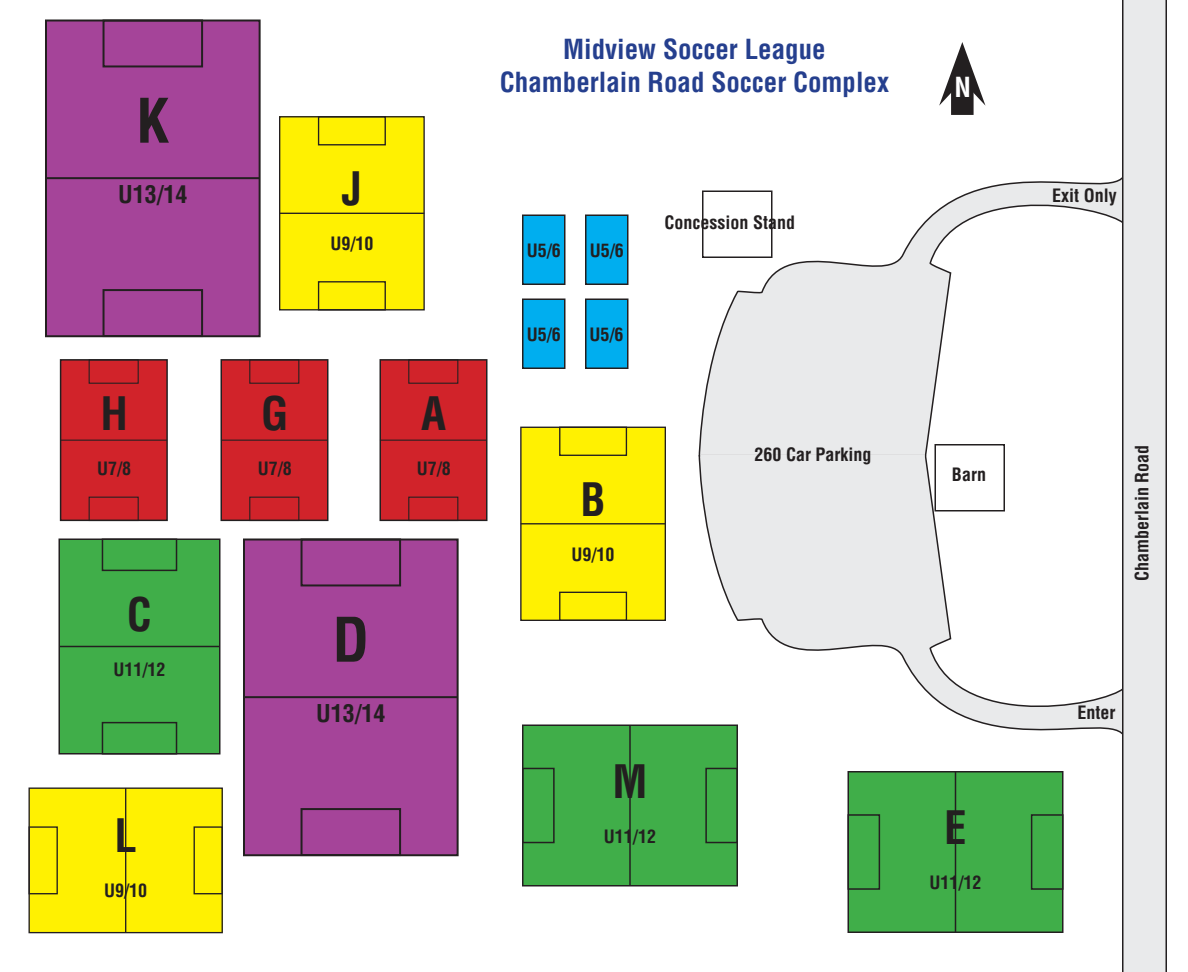
<style>
.page{position:relative;width:1188px;height:972px;background:#fff}
.page>*{position:absolute;margin:0;border:0;box-sizing:border-box;transform-origin:0 0}
.t1{font:700 condensed 59.85px "Helvetica";color:#231f20}
.t2{font:700 condensed 45px "Helvetica";color:#231f20}
.t3{font:700 condensed 27px/33px "Helvetica";color:#253f8e;text-align:center}
.t4{font:700 condensed 27px "Helvetica";color:#fff}
.t5{font:700 condensed 24px "Helvetica";color:#231f20}
.t6{font:700 condensed 18px "Helvetica";color:#231f20}
</style>
<div class="page">
<div style="left:244px;top:539px;width:214px;height:316px;background:#a54499"></div>
<div style="left:243px;top:539px;width:216px;height:317px;border:2px solid #231f20"></div>
<hr style="left:244px;top:696px;width:214px;height:2px;background:#231f20">
<div style="left:301px;top:538px;width:100px;height:48px;border:2px solid #231f20"></div>
<div style="left:301px;top:808px;width:100px;height:48px;border:2px solid #231f20"></div>
<div style="left:61px;top:360px;width:106px;height:160px;background:#d1232a"></div>
<div style="left:60px;top:359px;width:108px;height:162px;border:2px solid #231f20"></div>
<div style="left:221px;top:360px;width:107px;height:160px;background:#d1232a"></div>
<div style="left:220px;top:359px;width:108px;height:162px;border:2px solid #231f20"></div>
<div style="left:380px;top:360px;width:107px;height:160px;background:#d1232a"></div>
<div style="left:380px;top:359px;width:108px;height:162px;border:2px solid #231f20"></div>
<hr style="left:60px;top:440px;width:107px;height:1px;background:#231f20">
<div style="left:89px;top:359px;width:50px;height:25px;border:1px solid #231f20"></div>
<div style="left:89px;top:497px;width:50px;height:24px;border:1px solid #231f20"></div>
<hr style="left:221px;top:440px;width:107px;height:1px;background:#231f20">
<div style="left:249px;top:359px;width:50px;height:25px;border:1px solid #231f20"></div>
<div style="left:249px;top:497px;width:50px;height:24px;border:1px solid #231f20"></div>
<hr style="left:380px;top:440px;width:107px;height:1px;background:#231f20">
<div style="left:408px;top:359px;width:50px;height:25px;border:1px solid #231f20"></div>
<div style="left:408px;top:497px;width:50px;height:24px;border:1px solid #231f20"></div>
<div style="left:59px;top:539px;width:161px;height:215px;background:#40ae49"></div>
<div style="left:58px;top:538px;width:162px;height:216px;border:2px solid #231f20"></div>
<hr style="left:59px;top:646px;width:161px;height:1px;background:#231f20">
<div style="left:102px;top:538px;width:75px;height:33px;border:2px solid #231f20"></div>
<div style="left:102px;top:722px;width:75px;height:32px;border:2px solid #231f20"></div>
<div style="left:523px;top:725px;width:214px;height:161px;background:#40ae49"></div>
<div style="left:522px;top:724px;width:216px;height:162px;border:2px solid #231f20"></div>
<hr style="left:629px;top:725px;width:2px;height:161px;background:#231f20">
<div style="left:522px;top:768px;width:33px;height:75px;border:2px solid #231f20"></div>
<div style="left:705px;top:768px;width:33px;height:75px;border:2px solid #231f20"></div>
<div style="left:29px;top:788px;width:193px;height:145px;background:#fff101"></div>
<div style="left:29px;top:787px;width:194px;height:146px;border:1px solid #231f20"></div>
<hr style="left:125px;top:788px;width:1px;height:145px;background:#231f20">
<div style="left:29px;top:826px;width:29px;height:68px;border:1px solid #231f20"></div>
<div style="left:194px;top:826px;width:29px;height:68px;border:1px solid #231f20"></div>
<div style="left:521px;top:427px;width:144px;height:193px;background:#fff101"></div>
<div style="left:520px;top:427px;width:146px;height:194px;border:1px solid #231f20"></div>
<hr style="left:521px;top:523px;width:144px;height:1px;background:#231f20">
<div style="left:559px;top:427px;width:68px;height:29px;border:1px solid #231f20"></div>
<div style="left:559px;top:592px;width:68px;height:29px;border:1px solid #231f20"></div>
<div style="left:848px;top:772px;width:215px;height:160px;background:#40ae49"></div>
<div style="left:848px;top:771px;width:216px;height:162px;border:2px solid #231f20"></div>
<hr style="left:955px;top:772px;width:1px;height:160px;background:#231f20">
<div style="left:848px;top:814px;width:32px;height:76px;border:2px solid #231f20"></div>
<div style="left:1031px;top:814px;width:33px;height:76px;border:2px solid #231f20"></div>
<svg style="left:698px;top:457px;width:424px;height:321px"></svg>
<svg style="left:698px;top:177px;width:424px;height:280px"></svg>
<div style="left:934px;top:444px;width:71px;height:68px;border:2px solid #231f20"></div>
<div style="left:702px;top:190px;width:70px;height:68px;border:2px solid #231f20"></div>
<div style="left:523px;top:299px;width:42px;height:69px;background:#00aeef"></div>
<div style="left:522px;top:298px;width:44px;height:71px;border:2px solid #231f20"></div>
<div style="left:586px;top:299px;width:42px;height:69px;background:#00aeef"></div>
<div style="left:585px;top:298px;width:43px;height:71px;border:2px solid #231f20"></div>
<div style="left:523px;top:215px;width:42px;height:69px;background:#00aeef"></div>
<div style="left:522px;top:214px;width:44px;height:71px;border:2px solid #231f20"></div>
<div style="left:586px;top:215px;width:42px;height:69px;background:#00aeef"></div>
<div style="left:585px;top:214px;width:43px;height:71px;border:2px solid #231f20"></div>
<div style="left:280px;top:117px;width:144px;height:193px;background:#fff101"></div>
<div style="left:279px;top:116px;width:146px;height:194px;border:1px solid #231f20"></div>
<hr style="left:280px;top:213px;width:144px;height:1px;background:#231f20">
<div style="left:318px;top:116px;width:68px;height:29px;border:1px solid #231f20"></div>
<div style="left:318px;top:281px;width:68px;height:29px;border:1px solid #231f20"></div>
<div style="left:951px;top:81px;width:23px;height:34px;background:#231f20"></div>
<svg style="left:939px;top:42px;width:46px;height:64px"></svg>
<hr style="left:700px;top:454px;width:225px;height:3px;background:#e9eaeb">
<svg style="left:1122px;top:0;width:45px;height:972px;background:#d3d3d4"></svg>
<div style="left:46px;top:20px;width:214px;height:316px;background:#a54499"></div>
<div style="left:45px;top:20px;width:216px;height:317px;border:2px solid #231f20"></div>
<hr style="left:46px;top:177px;width:214px;height:2px;background:#231f20">
<div style="left:103px;top:19px;width:100px;height:48px;border:2px solid #231f20"></div>
<div style="left:103px;top:289px;width:100px;height:48px;border:2px solid #231f20"></div>
<h1 class="t1" style="left:136px;top:83px;width:35px">K</h1>
<h3 class="t5" style="left:118px;top:179px;width:71px">U13/14</h3>
<h2 class="t2" style="left:100px;top:386px;width:29px">H</h2>
<p class="t6" style="left:97px;top:458px;width:36px">U7/8</p>
<h2 class="t2" style="left:127px;top:586px;width:27px">C</h2>
<p class="t6" style="left:113px;top:658px;width:54px">U11/12</p>
<h2 class="t2" style="left:342px;top:161px;width:21px">J</h2>
<p class="t6" style="left:330px;top:233px;width:45px">U9/10</p>
<h2 class="t2" style="left:261px;top:386px;width:29px">G</h2>
<p class="t6" style="left:258px;top:458px;width:36px">U7/8</p>
<h2 class="t2" style="left:421px;top:386px;width:27px">A</h2>
<p class="t6" style="left:417px;top:458px;width:36px">U7/8</p>
<h1 class="t1" style="left:333px;top:602px;width:38px">D</h1>
<h3 class="t5" style="left:316px;top:698px;width:71px">U13/14</h3>
<h3 class="t3" style="left:500px;top:33px;width:391px">Midview Soccer League<br>Chamberlain Road Soccer Complex</h3>
<p class="t6" style="left:527px;top:239px;width:36px">U5/6</p>
<p class="t6" style="left:590px;top:239px;width:36px">U5/6</p>
<p class="t6" style="left:527px;top:323px;width:36px">U5/6</p>
<p class="t6" style="left:590px;top:323px;width:36px">U5/6</p>
<p class="t6" style="left:665px;top:211px;width:132px">Concession Stand</p>
<h3 class="t4" style="left:955px;top:71px;width:18px">N</h3>
<p class="t6" style="left:1052px;top:184px;width:66px">Exit Only</p>
<h2 class="t2" style="left:581px;top:471px;width:27px">B</h2>
<p class="t6" style="left:572px;top:543px;width:45px">U9/10</p>
<h2 class="t2" style="left:612px;top:753px;width:37px">M</h2>
<p class="t6" style="left:755px;top:444px;width:119px">260 Car Parking</p>
<p class="t6" style="left:1131px;top:581px;width:138px;rotate:-90deg">Chamberlain Road</p>
<p class="t6" style="left:952px;top:463px;width:36px">Barn</p>
<p class="t6" style="left:1078px;top:702px;width:39px">Enter</p>
<h2 class="t2" style="left:114px;top:808px;width:24px">L</h2>
<p class="t6" style="left:604px;top:825px;width:54px">U11/12</p>
<p class="t6" style="left:104px;top:880px;width:45px">U9/10</p>
<h2 class="t2" style="left:944px;top:799px;width:24px">E</h2>
<p class="t6" style="left:929px;top:871px;width:54px">U11/12</p>
</div>
